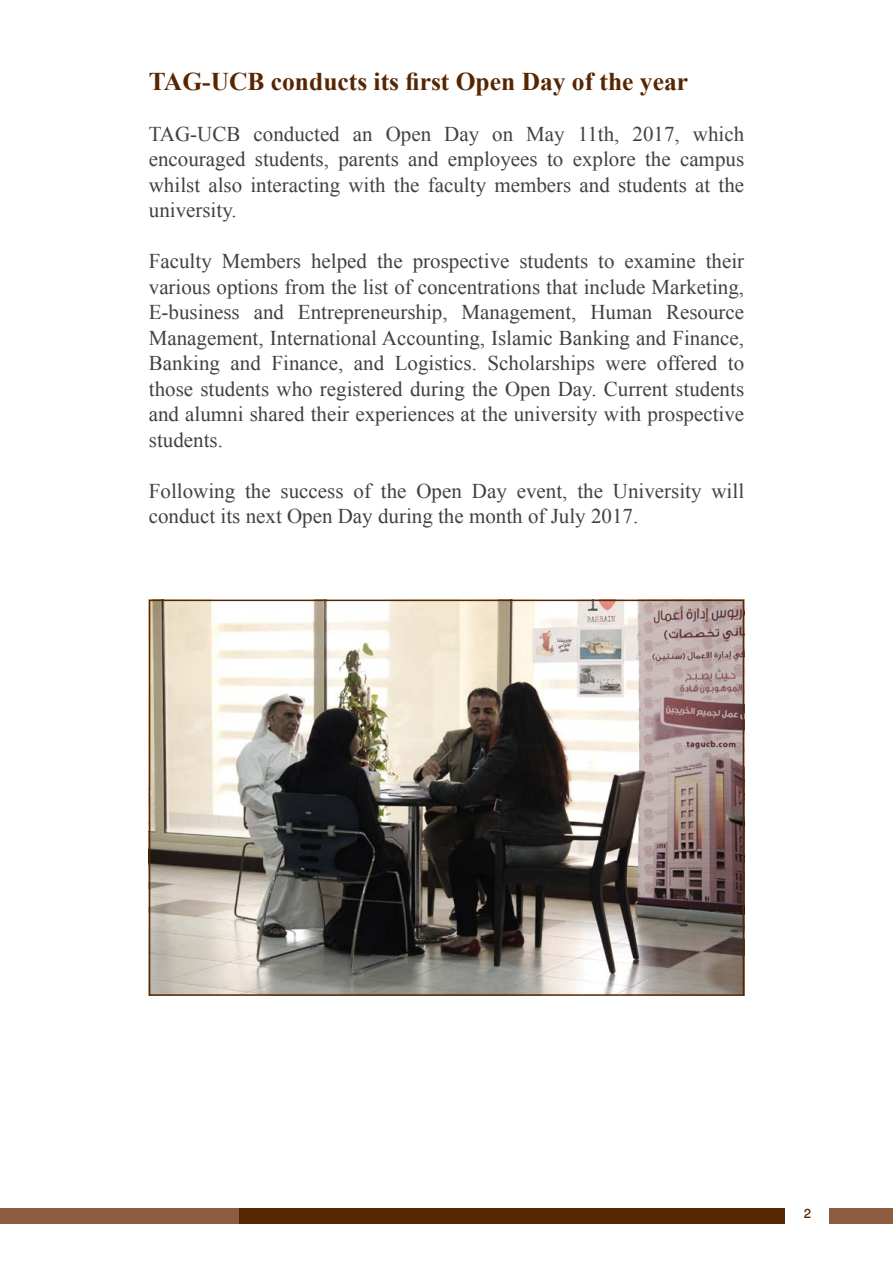
<style>
.page{position:relative;width:893px;height:1263px;background:#fff}
.page>*{position:absolute;margin:0;border:0;box-sizing:border-box;transform-origin:0 0}
.t1{font:700 25.5px "Times New Roman";color:#572600}
.t2{font:21px/25.5px "Times New Roman";color:#414042;text-align:justify}
.t3{font:500 18px "Win Soft Pro";color:#572700}
</style>
<div class="page">
<div style="left:0;top:1208px;width:239px;height:15px;background:#8c5e3d"></div>
<div style="left:239px;top:1208px;width:545px;height:15px;background:#572700"></div>
<div style="left:829px;top:1208px;width:64px;height:15px;background:#8c5e3d"></div>
<img style="left:152px;top:603px;width:589px;height:390px">
<div style="left:149px;top:600px;width:595px;height:396px;border:2px solid #572700"></div>
<p class="t1" style="left:149px;top:63px;width:541px">TAG-UCB conducts its first Open Day of the year</p>
<p class="t2" style="left:149px;top:120px;width:597px">TAG-UCB conducted an Open Day on May 11th, 2017, which encouraged students, parents and employees to explore the campus whilst also interacting with the faculty members and students at the university.</p>
<p class="t2" style="left:149px;top:248px;width:597px">Faculty Members helped the prospective students to examine their various options from the list of concentrations that include Marketing, E-business and Entrepreneurship, Management, Human Resource Management, International Accounting, Islamic Banking and Finance, Banking and Finance, and Logistics. Scholarships were offered to those students who registered during the Open Day. Current students and alumni shared their experiences at the university with prospective students.</p>
<p class="t2" style="left:149px;top:477px;width:597px">Following the success of the Open Day event, the University will conduct its next Open Day during the month of July 2017.</p>
<p class="t3" style="left:804px;top:1201px;width:9px">2</p>
</div>
